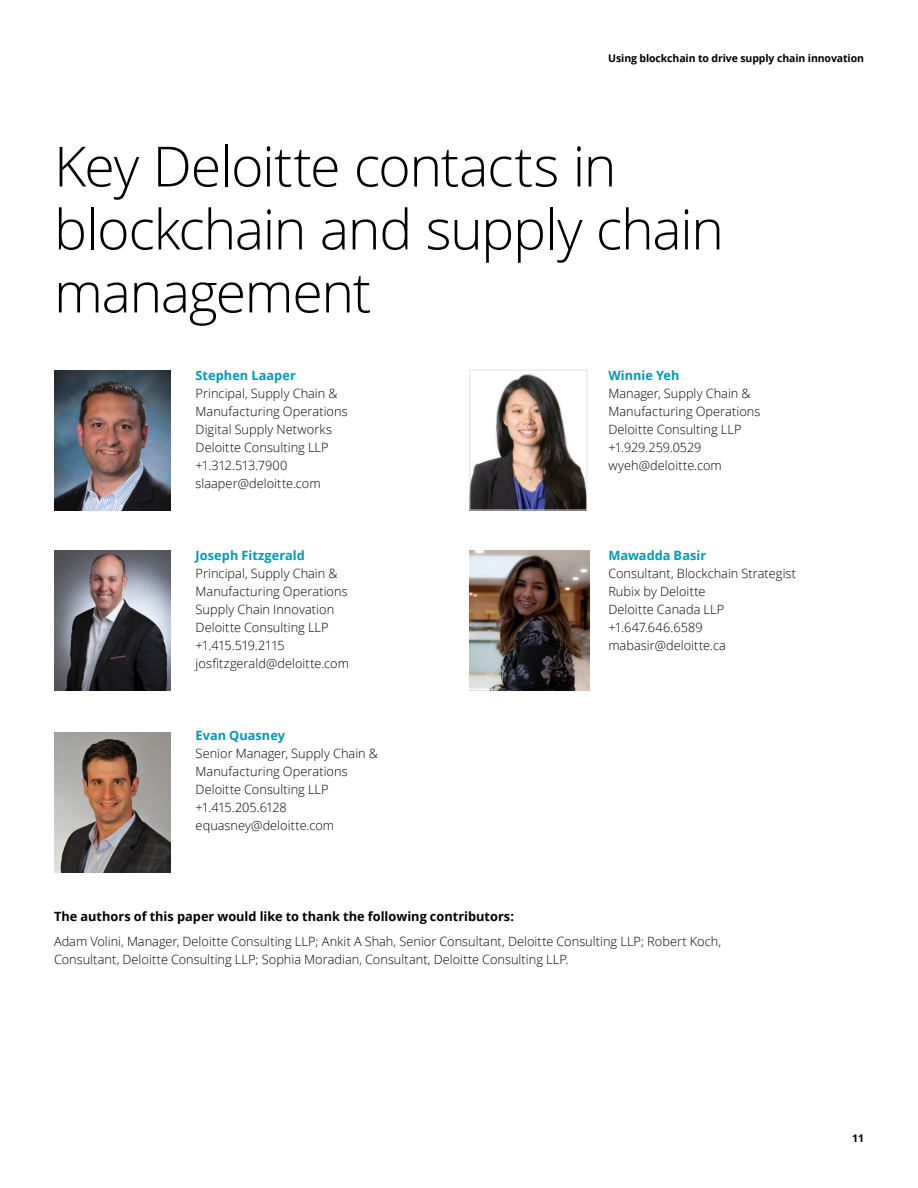
<style>
.page{position:relative;width:918px;height:1188px;background:#fff}
.page>*{position:absolute;margin:0;border:0;box-sizing:border-box;transform-origin:0 0}
.t1{font:300 55.5px/63px "Open Sans";letter-spacing:-.025em;color:#000}
.t2{font:300 12.75px/18px "Open Sans";letter-spacing:.005em;color:#000}
.t3{font:700 12.75px "Open Sans";color:#000}
.t4{font:700 12.75px "Open Sans";letter-spacing:.005em;color:#0099b3}
.t5{font:700 10.5px "Open Sans";letter-spacing:-.01em;color:#000}
</style>
<div class="page">
<img style="left:470px;top:550px;width:119px;height:140px">
<img style="left:471px;top:373px;width:114px;height:135px">
<div style="left:469px;top:370px;width:118px;height:140px;border:1px solid #e1e1e0"></div>
<img style="left:54px;top:732px;width:117px;height:140px">
<img style="left:54px;top:550px;width:117px;height:140px">
<img style="left:54px;top:370px;width:117px;height:140px">
<p class="t5" style="left:608px;top:51px;width:257px">Using blockchain to drive supply chain innovation</p>
<h1 class="t1" style="left:54px;top:133px;width:671px">Key Deloitte contacts in blockchain and supply chain management</h1>
<p class="t4" style="left:196px;top:366px;width:102px">Stephen Laaper</p>
<p class="t2" style="left:196px;top:384px;width:153px">Principal, Supply Chain &amp;<br>Manufacturing Operations<br>Digital Supply Networks<br>Deloitte Consulting LLP +1.312.513.7900 slaaper@deloitte.com</p>
<p class="t4" style="left:196px;top:546px;width:111px">Joseph Fitzgerald</p>
<p class="t2" style="left:196px;top:564px;width:155px">Principal, Supply Chain &amp;<br>Manufacturing Operations<br>Supply Chain Innovation<br>Deloitte Consulting LLP +1.415.519.2115 josfitzgerald@deloitte.com</p>
<p class="t4" style="left:196px;top:726px;width:91px">Evan Quasney</p>
<p class="t2" style="left:196px;top:744px;width:184px">Senior Manager, Supply Chain &amp;<br>Manufacturing Operations<br>Deloitte Consulting LLP +1.415.205.6128 equasney@deloitte.com</p>
<p class="t4" style="left:608px;top:366px;width:73px">Winnie Yeh</p>
<p class="t2" style="left:608px;top:384px;width:153px">Manager, Supply Chain &amp;<br>Manufacturing Operations<br>Deloitte Consulting LLP +1.929.259.0529 wyeh@deloitte.com</p>
<p class="t4" style="left:608px;top:546px;width:99px">Mawadda Basir</p>
<p class="t2" style="left:608px;top:564px;width:189px">Consultant, Blockchain Strategist<br>Rubix by Deloitte<br>Deloitte Canada LLP +1.647.646.6589 mabasir@deloitte.ca</p>
<p class="t3" style="left:54px;top:908px;width:461px">The authors of this paper would like to thank the following contributors:</p>
<p class="t2" style="left:54px;top:932px;width:669px">Adam Volini, Manager, Deloitte Consulting LLP; Ankit A Shah, Senior Consultant, Deloitte Consulting LLP; Robert Koch,<br>Consultant, Deloitte Consulting LLP; Sophia Moradian, Consultant, Deloitte Consulting LLP.</p>
<p class="t5" style="left:852px;top:1131px;width:13px">11</p>
</div>
